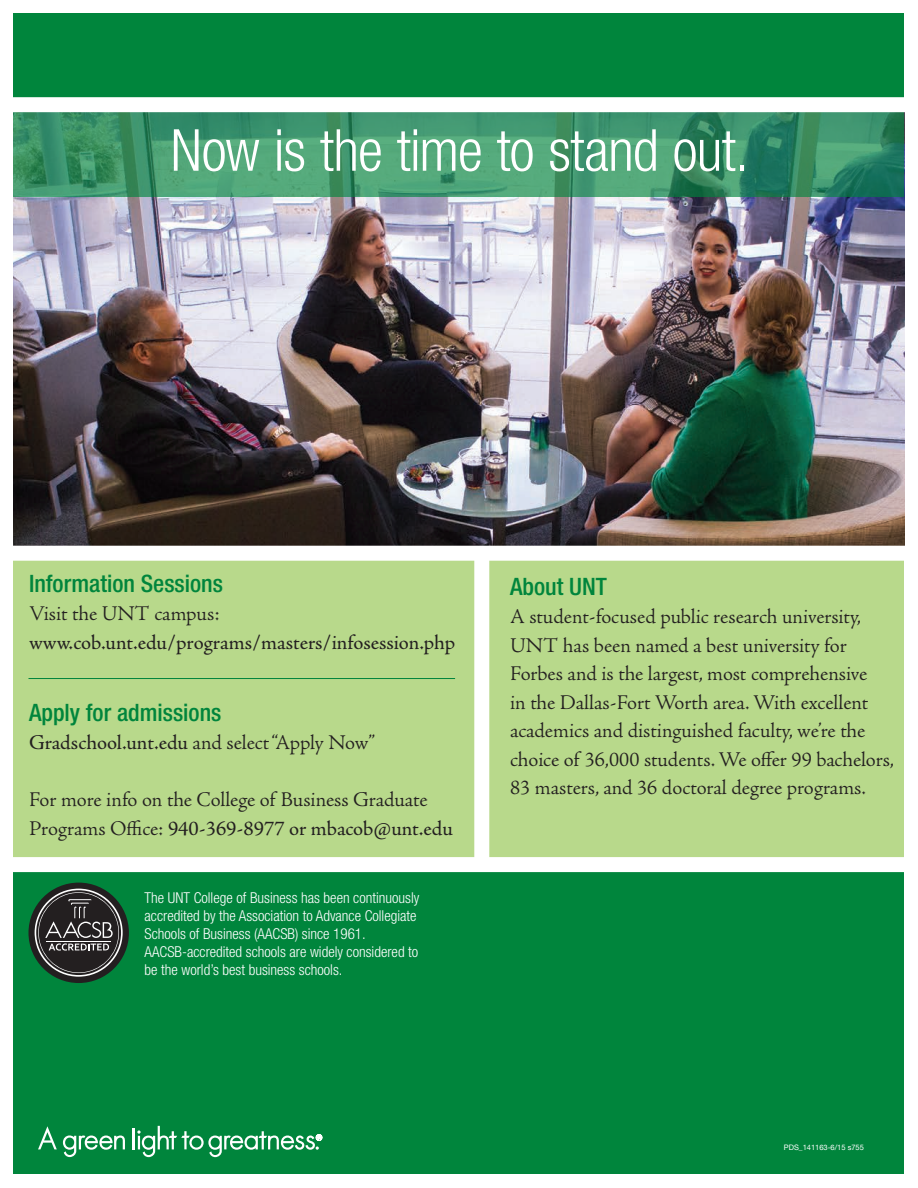
<style>
.page{position:relative;width:918px;height:1188px;background:#fff}
.page>*{position:absolute;margin:0;border:0;box-sizing:border-box;transform-origin:0 0}
.t1{font:300 condensed 58.05px "Helvetica Neue LT Std";letter-spacing:-.015em;color:#fff}
.t2{font:500 condensed 24px "Helvetica Neue LT Std";color:#00853c}
.t3{font:300 21px/28.5px "Adobe Jenson Pro";letter-spacing:-.005em;color:#231f20}
.t4{font:21px "Adobe Jenson Pro";letter-spacing:-.005em;color:#231f20}
.t5{font:300 condensed 15px/18px "Helvetica Neue LT Std";color:#fff}
.t6{font:7.5px "Helvetica Neue";color:#fff}
.s1{font-weight:400}
</style>
<div class="page">
<div style="left:14px;top:14px;width:890px;height:1160px;background:#00853c"></div>
<img style="left:14px;top:197px;width:890px;height:349px">
<div style="left:14px;top:553px;width:890px;height:312px;background:#b8d98b"></div>
<div style="left:29px;top:883px;width:100px;height:100px;background:#231f20;border-radius:50%"></div>
<svg style="left:35px;top:889px;width:88px;height:88px"></svg>
<svg style="left:14px;top:112px;width:890px;height:85px;background:#41966e"></svg>
<hr style="left:28px;top:678px;width:427px;height:1px;background:#00853c">
<div style="left:0;top:97px;width:918px;height:15px;background:#fff"></div>
<div style="left:0;top:546px;width:918px;height:15px;background:#fff"></div>
<div style="left:474px;top:552px;width:15px;height:313px;background:#fff"></div>
<div style="left:0;top:857px;width:918px;height:15px;background:#fff"></div>
<svg style="left:38px;top:1126px;width:19px;height:23px"></svg>
<hr style="left:133px;top:1128px;width:2px;height:21px;background:#fff">
<svg style="left:63px;top:1135px;width:62px;height:22px"></svg>
<svg style="left:137px;top:1126px;width:185px;height:31px"></svg>
<h1 class="t1" style="left:171px;top:117px;width:580px">Now is the time to stand out.</h1>
<p class="t2" style="left:29px;top:569px;width:195px">Information Sessions</p>
<p class="t3" style="left:29px;top:600px;width:192px">Visit the UNT campus:</p>
<p class="t4" style="left:29px;top:630px;width:428px">www.cob.unt.edu/programs/masters/infosession.php</p>
<p class="t2" style="left:29px;top:698px;width:194px">Apply for admissions</p>
<p class="t3" style="left:29px;top:729px;width:347px"><span class="s1">Gradschool.unt.edu</span> and select“Apply Now”</p>
<p class="t3" style="left:29px;top:786px;width:425px">For more info on the College of Business Graduate<br>Programs Office: <span class="s1">940-369-8977 or mbacob@unt.edu</span></p>
<p class="t5" style="left:145px;top:889px;width:276px">The UNT College of Business has been continuously accredited by the Association to Advance Collegiate Schools of Business (AACSB) since 1961.<br>AACSB-accredited schools are widely considered to be the world’s best business schools.</p>
<p class="t2" style="left:510px;top:572px;width:98px">About UNT</p>
<p class="t3" style="left:510px;top:603px;width:386px">A student-focused public research university, UNT has been named a best university for Forbes and is the largest, most comprehensive<br>in the Dallas-Fort Worth area. With excellent academics and distinguished faculty, we’re the choice of 36,000 students. We offer 99 bachelors, 83 masters, and 36 doctoral degree programs.</p>
<p class="t6" style="left:784px;top:1143px;width:82px">PDS_141163-6/15 s755</p>
</div>
